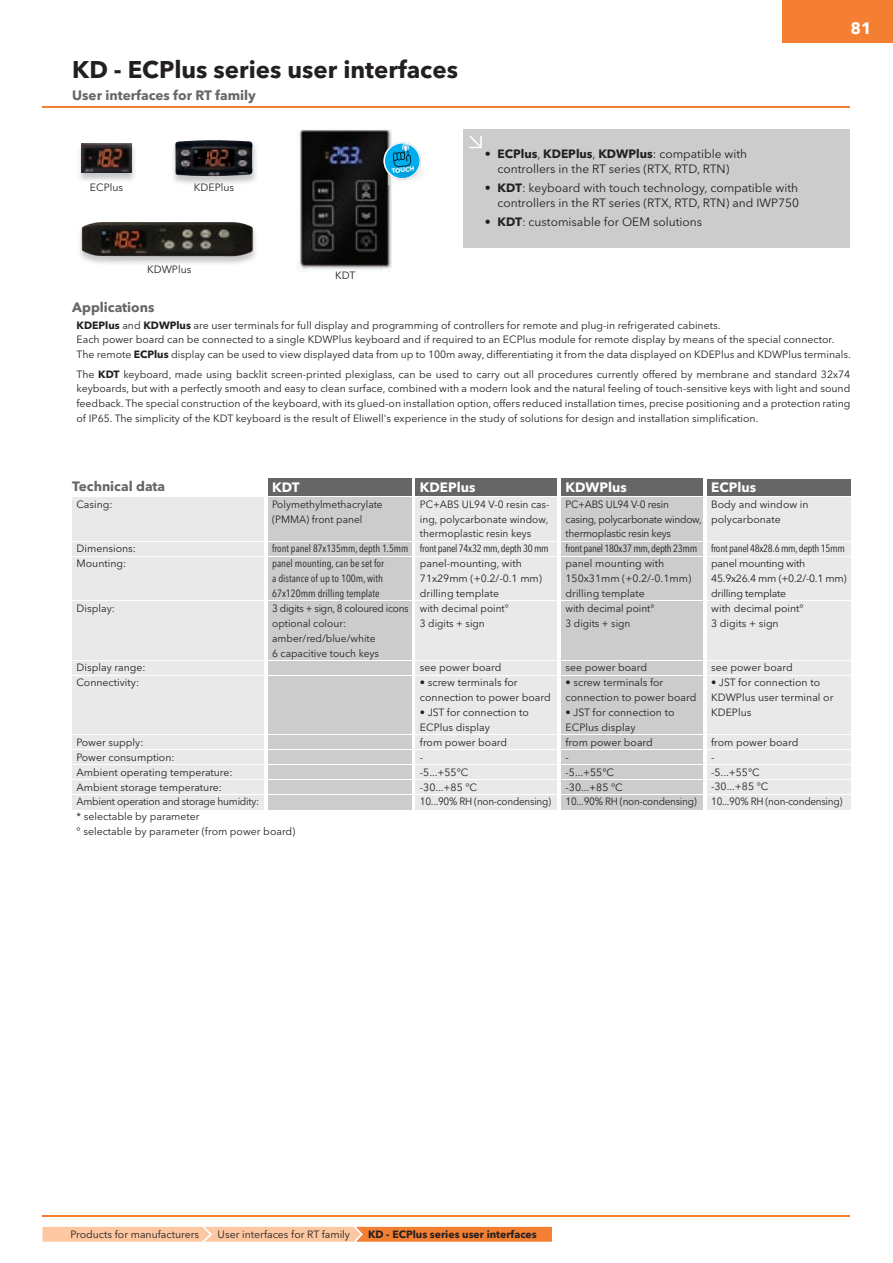
<style>
.page{position:relative;width:893px;height:1263px;background:#fff}
.page>*{position:absolute;margin:0;border:0;box-sizing:border-box;transform-origin:0 0}
.t1{font:700 24px "Avenir Next LT Pro";color:#231f20}
.t2{font:700 16.5px "Avenir Next LT Pro";color:#fff}
.t3{font:700 13.5px "Avenir Next LT Pro";color:#666}
.t4{font:700 13.5px "Avenir Next LT Pro";color:#fff}
.t5{font:12px/14.9px "Avenir Next LT Pro";color:#231f20;text-align:center}
.t6{font:10.5px/14.9px "Avenir Next LT Pro";color:#231f20}
.t7{font:10.5px/14.9px "Avenir Next LT Pro";letter-spacing:-.025em;color:#231f20}
.t8{font:condensed 10.5px/14.9px "Avenir Next LT Pro";color:#231f20}
.t9{font:condensed 10.5px "Avenir Next LT Pro";letter-spacing:-.025em;color:#231f20}
.t10{font:10.5px/14.9px "Avenir Next LT Pro";color:#231f20;scale:.95 1}
.t11{font:10.5px/14.9px "Avenir Next LT Pro";letter-spacing:-.02em;color:#231f20}
.t12{font:700 10.5px "Avenir Next LT Pro";color:#231f20}
.t13{font:700 6.3px "Avenir Next LT Pro";color:#fff}
.s1{font-weight:700}
</style>
<div class="page">
<div style="left:782px;top:0;width:111px;height:43px;background:#f47f32"></div>
<hr style="left:43px;top:106px;width:807px;height:2px;background:#f47f32">
<hr style="left:43px;top:1215px;width:807px;height:2px;background:#f47f32">
<div style="left:72px;top:497px;width:192px;height:313px;background:#e9e9e9"></div>
<div style="left:268px;top:497px;width:143px;height:313px;background:#ccc"></div>
<div style="left:416px;top:497px;width:141px;height:313px;background:#e9e9e9"></div>
<div style="left:707px;top:497px;width:143px;height:313px;background:#e9e9e9"></div>
<div style="left:561px;top:497px;width:142px;height:313px;background:#ccc"></div>
<div style="left:268px;top:478px;width:143px;height:17px;background:#666"></div>
<div style="left:416px;top:478px;width:141px;height:17px;background:#666"></div>
<div style="left:561px;top:478px;width:142px;height:17px;background:#666"></div>
<div style="left:707px;top:479px;width:143px;height:16px;background:#666"></div>
<hr style="left:72px;top:541px;width:778px;height:1px;background:#fff">
<hr style="left:72px;top:556px;width:778px;height:1px;background:#fff">
<hr style="left:72px;top:600px;width:778px;height:1px;background:#fff">
<hr style="left:72px;top:660px;width:778px;height:1px;background:#fff">
<hr style="left:72px;top:675px;width:778px;height:1px;background:#fff">
<hr style="left:72px;top:734px;width:778px;height:1px;background:#fff">
<hr style="left:72px;top:749px;width:778px;height:1px;background:#fff">
<hr style="left:72px;top:764px;width:778px;height:1px;background:#fff">
<hr style="left:72px;top:779px;width:778px;height:1px;background:#fff">
<hr style="left:72px;top:794px;width:778px;height:1px;background:#fff">
<svg style="left:42px;top:1224px;width:510px;height:18px;background:#f9ba8f"></svg>
<img style="left:79px;top:143px;width:56px;height:38px">
<img style="left:82px;top:144px;width:49px;height:29px">
<img style="left:173px;top:144px;width:83px;height:40px">
<img style="left:175px;top:140px;width:78px;height:36px">
<img style="left:80px;top:223px;width:176px;height:41px">
<img style="left:82px;top:222px;width:160px;height:34px">
<img style="left:297px;top:130px;width:95px;height:142px">
<div style="left:463px;top:130px;width:387px;height:118px;background:#ccc"></div>
<svg style="left:469px;top:135px;width:13px;height:13px"></svg>
<svg style="left:383px;top:141px;width:38px;height:44px"></svg>
<h1 class="t1" style="left:72px;top:55px;width:387px">KD - ECPlus series user interfaces</h1>
<p class="t3" style="left:72px;top:86px;width:185px">User interfaces for RT family</p>
<p class="t6" style="left:90px;top:180px;width:35px">ECPlus</p>
<p class="t6" style="left:194px;top:180px;width:42px">KDEPlus</p>
<p class="t6" style="left:147px;top:262px;width:46px">KDWPlus</p>
<p class="t13" style="left:392px;top:167px;width:24px;rotate:-6deg">TOUCH</p>
<p class="t6" style="left:335px;top:268px;width:22px">KDT</p>
<p class="t5" style="left:485px;top:146px;width:264px">• <span class="s1">ECPlus</span>, <span class="s1">KDEPlus</span>, <span class="s1">KDWPlus</span>: compatible with controllers in the RT series (RTX, RTD, RTN)</p>
<p class="t5" style="left:485px;top:180px;width:316px;text-align:right">• <span class="s1">KDT</span>: keyboard with touch technology, compatible with controllers in the RT series (RTX, RTD, RTN) and IWP750</p>
<p class="t5" style="left:485px;top:214px;width:219px">• <span class="s1">KDT</span>: customisable for OEM solutions</p>
<h2 class="t2" style="left:850px;top:18px;width:23px">81</h2>
<p class="t3" style="left:72px;top:299px;width:84px">Applications</p>
<p class="t6" style="left:77px;top:317px;width:776px"><span class="s1">KDEPlus</span> and <span class="s1">KDWPlus</span> are user terminals for full display and programming of controllers for remote and plug-in refrigerated cabinets.<br>Each power board can be connected to a single KDWPlus keyboard and if required to an ECPlus module for remote display by means of the special connector.<br>The remote <span class="s1">ECPlus</span> display can be used to view displayed data from up to 100m away, differentiating it from the data displayed on KDEPlus and KDWPlus terminals.</p>
<p class="t6" style="left:77px;top:366px;width:775px;text-align:justify">The <span class="s1">KDT</span> keyboard, made using backlit screen-printed plexiglass, can be used to carry out all procedures currently offered by membrane and standard 32x74 keyboards, but with a perfectly smooth and easy to clean surface, combined with a modern look and the natural feeling of touch-sensitive keys with light and sound feedback. The special construction of the keyboard, with its glued-on installation option, offers reduced installation times, precise positioning and a protection rating of IP65. The simplicity of the KDT keyboard is the result of Eliwell's experience in the study of solutions for design and installation simplification.</p>
<p class="t3" style="left:72px;top:478px;width:94px">Technical data</p>
<p class="t4" style="left:272px;top:479px;width:29px">KDT</p>
<p class="t4" style="left:420px;top:479px;width:57px">KDEPlus</p>
<p class="t4" style="left:566px;top:479px;width:63px">KDWPlus</p>
<p class="t4" style="left:711px;top:479px;width:46px">ECPlus</p>
<p class="t6" style="left:77px;top:497px;width:38px">Casing:</p>
<p class="t6" style="left:77px;top:541px;width:61px">Dimensions:<br>Mounting:</p>
<p class="t6" style="left:77px;top:601px;width:40px">Display:</p>
<p class="t6" style="left:77px;top:660px;width:71px">Display range:<br>Connectivity:</p>
<p class="t6" style="left:272px;top:497px;width:112px">Polymethylmethacrylate (PMMA) front panel</p>
<p class="t8" style="left:272px;top:541px;width:138px">front panel 87x135mm, depth 1.5mm panel mounting, can be set for<br>a distance of up to 100m, with<br>67x120mm drilling template</p>
<p class="t10" style="left:272px;top:601px;width:145px">3 digits + sign, 8 coloured icons optional colour: amber/red/blue/white<br>6 capacitive touch keys</p>
<p class="t6" style="left:77px;top:735px;width:220px">Power supply:<br>Power consumption:<br>Ambient operating temperature:<br>Ambient storage temperature:<br>Ambient operation and storage humidity:<br>* selectable by parameter<br>° selectable by parameter (from power board)</p>
<p class="t6" style="left:420px;top:497px;width:131px;text-align:justify">PC+ABS UL94 V-0 resin cas&shy;ing, polycarbonate window, thermoplastic resin keys</p>
<p class="t9" style="left:420px;top:542px;width:130px">front panel 74x32 mm, depth 30 mm</p>
<p class="t6" style="left:420px;top:556px;width:124px">panel-mounting, with<br>71x29mm (+0.2/-0.1 mm) drilling template<br>with decimal point°<br>3 digits + sign</p>
<p class="t6" style="left:420px;top:660px;width:83px">see power board</p>
<p class="t6" style="left:420px;top:675px;width:132px">• screw terminals for connection to power board</p>
<p class="t6" style="left:420px;top:705px;width:133px">• JST for connection to<br>ECPlus display<br>from power board<br>-<br>-5...+55°C<br>-30...+85 °C<br>10...90% RH (non-condensing)</p>
<p class="t7" style="left:566px;top:497px;width:138px">PC+ABS UL94 V-0 resin casing, polycarbonate window, thermoplastic resin keys</p>
<p class="t9" style="left:566px;top:542px;width:133px">front panel 180x37 mm, depth 23mm</p>
<p class="t6" style="left:566px;top:556px;width:127px">panel mounting with<br>150x31mm (+0.2/-0.1mm) drilling template<br>with decimal point°<br>3 digits + sign</p>
<p class="t6" style="left:566px;top:660px;width:83px">see power board</p>
<p class="t6" style="left:566px;top:675px;width:132px">• screw terminals for connection to power board</p>
<p class="t6" style="left:566px;top:705px;width:133px">• JST for connection to<br>ECPlus display<br>from power board<br>-<br>-5...+55°C<br>-30...+85 °C<br>10...90% RH (non-condensing)</p>
<p class="t6" style="left:711px;top:497px;width:99px">Body and window in polycarbonate</p>
<p class="t9" style="left:711px;top:542px;width:135px">front panel 48x28.6 mm, depth 15mm</p>
<p class="t7" style="left:711px;top:556px;width:137px">panel mounting with<br>45.9x26.4 mm (+0.2/-0.1 mm) drilling template<br>with decimal point°<br>3 digits + sign</p>
<p class="t6" style="left:711px;top:660px;width:83px">see power board</p>
<p class="t6" style="left:711px;top:675px;width:124px">• JST for connection to<br>KDWPlus user terminal or<br>KDEPlus</p>
<p class="t11" style="left:711px;top:735px;width:133px">from power board<br>-<br>-5...+55°C<br>-30...+85 °C<br>10...90% RH (non-condensing)</p>
<p class="t6" style="left:71px;top:1227px;width:130px">Products for manufacturers</p>
<p class="t6" style="left:218px;top:1227px;width:134px">User interfaces for RT family</p>
<p class="t12" style="left:368px;top:1228px;width:170px">KD - ECPlus series user interfaces</p>
</div>
